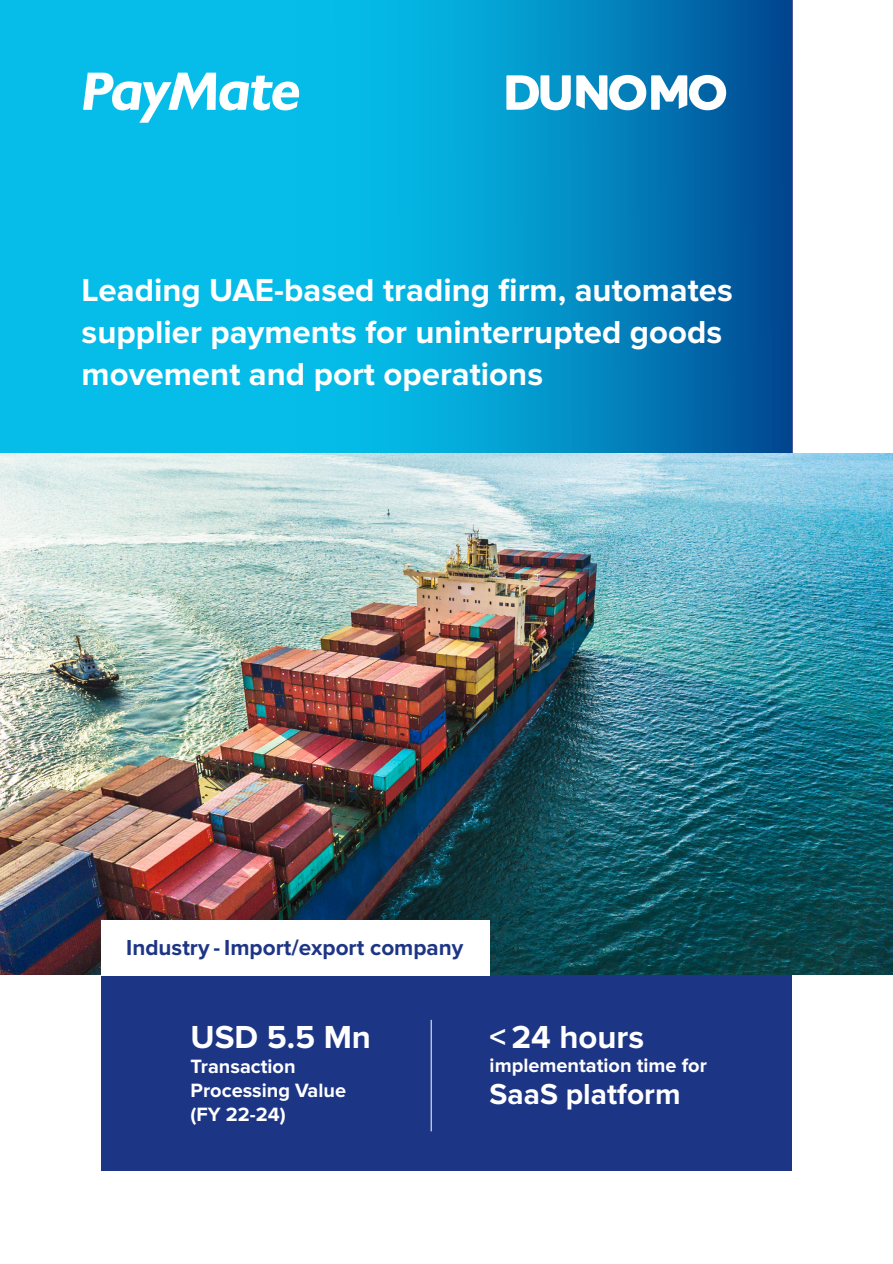
<style>
.page{position:relative;width:893px;height:1264px;background:#fff}
.page>*{position:absolute;margin:0;border:0;box-sizing:border-box;transform-origin:0 0}
.t1{font:700 33px/42px "Proxima Nova";color:#fff}
.t2{font:700 30px "Proxima Nova";color:#fff}
.t3{font:700 22.5px "Proxima Nova";color:#1d3585}
.t4{font:700 19.95px/24.3px "Proxima Nova";color:#fff}
</style>
<div class="page">
<div style="left:101px;top:944px;width:691px;height:226px;background:#1d3585"></div>
<hr style="left:431px;top:1019px;width:1px;height:112px;background:#fff">
<svg style="left:0;top:0;width:792px;height:453px;background:#03a0d2"></svg>
<svg style="left:83px;top:73px;width:216px;height:50px"></svg>
<svg style="left:506px;top:75px;width:220px;height:35px"></svg>
<img style="left:0;top:453px;width:893px;height:521px">
<div style="left:101px;top:920px;width:389px;height:55px;background:#fff"></div>
<p class="t1" style="left:82px;top:270px;width:653px">Leading UAE-based trading firm, automates supplier payments for uninterrupted goods movement and port operations</p>
<p class="t3" style="left:126px;top:934px;width:339px">Industry - Import/export company</p>
<p class="t1" style="left:191px;top:1017px;width:182px">USD 5.5 Mn</p>
<p class="t4" style="left:191px;top:1054px;width:157px">Transaction<br>Processing Value (FY 22-24)</p>
<p class="t1" style="left:490px;top:1017px;width:156px">&lt; 24 hours</p>
<p class="t4" style="left:490px;top:1054px;width:219px">implementation time for</p>
<p class="t2" style="left:490px;top:1076px;width:192px">SaaS platform</p>
</div>
